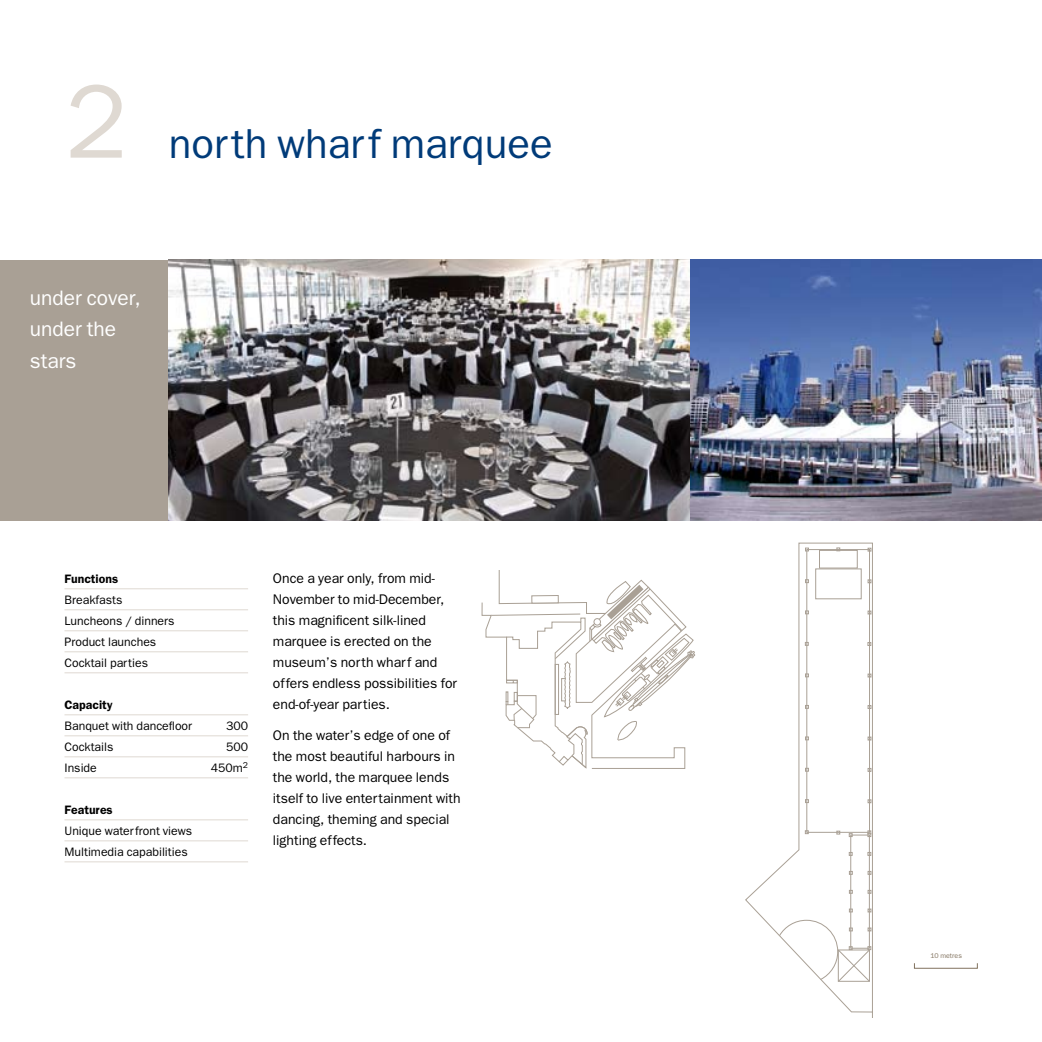
<style>
.page{position:relative;width:1042px;height:1042px;background:#fff}
.page>*{position:absolute;margin:0;border:0;box-sizing:border-box;transform-origin:0 0}
.t1{font:105px "Franklin Gothic";color:#dfd9d2}
.t2{font:42px "Franklin Gothic";color:#003b79}
.t3{font:21px/31.5px "Franklin Gothic";color:#fff}
.t4{font:14px/21px "Franklin Gothic";color:#000}
.t5{font:12.25px/21px "Franklin Gothic";color:#000}
.t6{font:600 12.25px "Franklin Gothic";color:#000}
.t7{font:7px "Franklin Gothic";color:#81725e}
</style>
<div class="page">
<hr style="left:64px;top:588px;width:184px;height:1px;background:#dfd9d2">
<hr style="left:64px;top:609px;width:184px;height:1px;background:#dfd9d2">
<hr style="left:64px;top:630px;width:184px;height:1px;background:#dfd9d2">
<hr style="left:64px;top:651px;width:184px;height:1px;background:#dfd9d2">
<hr style="left:64px;top:672px;width:184px;height:1px;background:#dfd9d2">
<hr style="left:64px;top:714px;width:184px;height:1px;background:#dfd9d2">
<hr style="left:64px;top:735px;width:184px;height:1px;background:#dfd9d2">
<hr style="left:64px;top:756px;width:184px;height:1px;background:#dfd9d2">
<hr style="left:64px;top:777px;width:184px;height:1px;background:#dfd9d2">
<hr style="left:64px;top:819px;width:184px;height:1px;background:#dfd9d2">
<hr style="left:64px;top:840px;width:184px;height:1px;background:#dfd9d2">
<hr style="left:64px;top:861px;width:184px;height:1px;background:#dfd9d2">
<div style="left:0;top:260px;width:169px;height:261px;background:#a9a095"></div>
<img style="left:169px;top:260px;width:873px;height:261px">
<svg style="left:482px;top:570px;width:213px;height:199px"></svg>
<svg style="left:745px;top:543px;width:128px;height:474px"></svg>
<svg style="left:779px;top:920px;width:92px;height:62px"></svg>
<h1 class="t1" style="left:64px;top:62px;width:64px">2</h1>
<h2 class="t2" style="left:169px;top:119px;width:385px">north wharf marquee</h2>
<h3 class="t3" style="left:30px;top:281px;width:113px">under cover, under the stars</h3>
<p class="t6" style="left:64px;top:571px;width:55px">Functions</p>
<p class="t5" style="left:64px;top:589px;width:112px">Breakfasts<br>Luncheons / dinners<br>Product launches<br>Cocktail parties</p>
<p class="t6" style="left:64px;top:697px;width:50px">Capacity</p>
<p class="t5" style="left:64px;top:715px;width:129px">Banquet with dancefloor</p>
<p class="t5" style="left:226px;top:715px;width:24px">300</p>
<p class="t5" style="left:64px;top:736px;width:51px">Cocktails</p>
<p class="t5" style="left:226px;top:736px;width:24px">500</p>
<p class="t5" style="left:64px;top:757px;width:34px">Inside</p>
<p class="t5" style="left:211px;top:757px;width:39px">450m<sup>2</sup></p>
<p class="t6" style="left:64px;top:802px;width:50px">Features</p>
<p class="t5" style="left:64px;top:820px;width:129px">Unique waterfront views<br>Multimedia capabilities</p>
<p class="t4" style="left:273px;top:567px;width:186px">Once a year only, from mid-<br>November to mid-December, this magnificent silk-lined marquee is erected on the museum’s north wharf and offers endless possibilities for end-of-year parties.</p>
<p class="t4" style="left:273px;top:725px;width:189px">On the water’s edge of one of the most beautiful harbours in the world, the marquee lends itself to live entertainment with dancing, theming and special lighting effects.</p>
<p class="t7" style="left:930px;top:952px;width:33px">10 metres</p>
</div>
